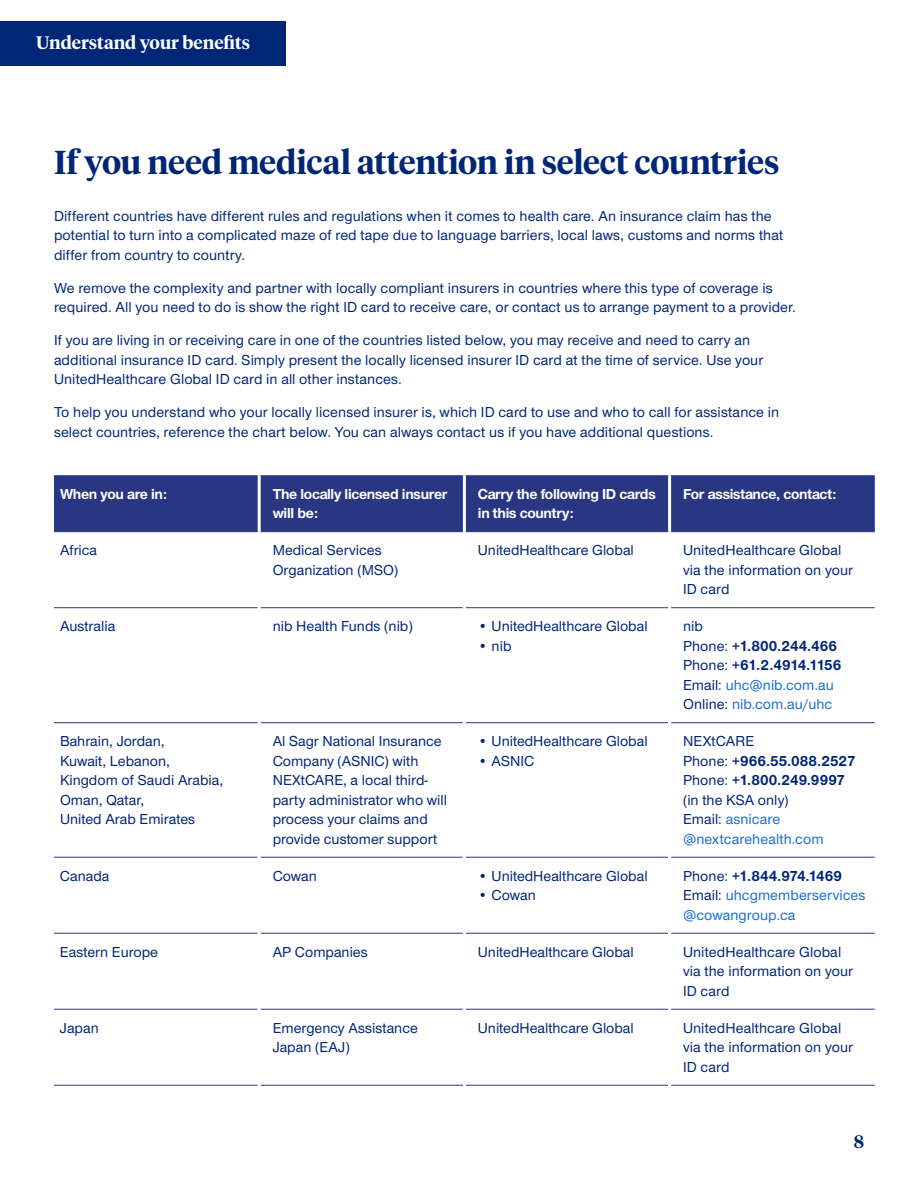
<style>
.page{position:relative;width:918px;height:1188px;background:#fff}
.page>*{position:absolute;margin:0;border:0;box-sizing:border-box;transform-origin:0 0}
.H1{font:600 33px "UHC Serif Headline";letter-spacing:-.005em;color:#002677}
.H4{font:600 18px "UHC Serif Headline";color:#fff}
.t1{font:600 18px "UHC Serif Headline";color:#002677}
.Bullet__loose_parag{font:500 15px/19.5px "UHC Sans";letter-spacing:.005em;color:#002677}
.Body{font:500 15px/19.5px "UHC Sans";color:#002677}
.Body-2{font:500 15px/19.5px "UHC Sans";letter-spacing:.005em;color:#196ecf}
.t2{font:700 15px/19.5px "UHC Sans";letter-spacing:-.02em;color:#fff}
.Body-3{font:700 15px "UHC Sans";color:#002677}
.Body-4{font:700 15px "UHC Sans";letter-spacing:-.035em;color:#002677}
.s1{font-weight:500}
.s2{color:#002677}
.s3{font-weight:700}
</style>
<div class="page">
<div style="left:0;top:21px;width:285px;height:45px;background:#002677"></div>
<div style="left:54px;top:475px;width:821px;height:56px;background:#293682"></div>
<hr style="left:54px;top:531px;width:204px;height:1px;background:#293682">
<hr style="left:261px;top:531px;width:202px;height:1px;background:#293682">
<hr style="left:466px;top:531px;width:202px;height:1px;background:#293682">
<hr style="left:671px;top:531px;width:204px;height:1px;background:#293682">
<hr style="left:54px;top:607px;width:204px;height:1px;background:#293682">
<hr style="left:261px;top:607px;width:202px;height:1px;background:#293682">
<hr style="left:466px;top:607px;width:202px;height:1px;background:#293682">
<hr style="left:671px;top:607px;width:204px;height:1px;background:#293682">
<hr style="left:54px;top:722px;width:204px;height:1px;background:#293682">
<hr style="left:261px;top:722px;width:202px;height:1px;background:#293682">
<hr style="left:466px;top:722px;width:202px;height:1px;background:#293682">
<hr style="left:671px;top:722px;width:204px;height:1px;background:#293682">
<hr style="left:54px;top:857px;width:204px;height:1px;background:#293682">
<hr style="left:261px;top:857px;width:202px;height:1px;background:#293682">
<hr style="left:466px;top:857px;width:202px;height:1px;background:#293682">
<hr style="left:671px;top:857px;width:204px;height:1px;background:#293682">
<hr style="left:54px;top:933px;width:204px;height:1px;background:#293682">
<hr style="left:261px;top:933px;width:202px;height:1px;background:#293682">
<hr style="left:466px;top:933px;width:202px;height:1px;background:#293682">
<hr style="left:671px;top:933px;width:204px;height:1px;background:#293682">
<hr style="left:54px;top:1009px;width:204px;height:1px;background:#293682">
<hr style="left:261px;top:1009px;width:202px;height:1px;background:#293682">
<hr style="left:466px;top:1009px;width:202px;height:1px;background:#293682">
<hr style="left:671px;top:1009px;width:204px;height:1px;background:#293682">
<hr style="left:54px;top:1085px;width:204px;height:1px;background:#293682">
<hr style="left:261px;top:1085px;width:202px;height:1px;background:#293682">
<hr style="left:466px;top:1085px;width:202px;height:1px;background:#293682">
<hr style="left:671px;top:1085px;width:204px;height:1px;background:#293682">
<hr style="left:258px;top:475px;width:3px;height:57px;background:#fff">
<hr style="left:463px;top:475px;width:3px;height:57px;background:#fff">
<hr style="left:668px;top:475px;width:3px;height:57px;background:#fff">
<p class="H4" style="left:36px;top:30px;width:216px">Understand your benefits</p>
<h1 class="H1" style="left:54px;top:140px;width:727px">If you need medical attention in select countries</h1>
<p class="Bullet__loose_parag" style="left:54px;top:205px;width:731px">Different countries have different rules and regulations when it comes to health care. An insurance claim has the potential to turn into a complicated maze of red tape due to language barriers, local laws, customs and norms that differ from country to country.</p>
<p class="Bullet__loose_parag" style="left:54px;top:277px;width:743px">We remove the complexity and partner with locally compliant insurers in countries where this type of coverage is required. All you need to do is show the right ID card to receive care, or contact us to arrange payment to a provider.</p>
<p class="Bullet__loose_parag" style="left:54px;top:330px;width:711px">If you are living in or receiving care in one of the countries listed below, you may receive and need to carry an additional insurance ID card. Simply present the locally licensed insurer ID card at the time of service. Use your<br>UnitedHealthcare Global ID card in all other instances.</p>
<p class="Bullet__loose_parag" style="left:54px;top:402px;width:727px">To help you understand who your locally licensed insurer is, which ID card to use and who to call for assistance in select countries, reference the chart below. You can always contact us if you have additional questions.</p>
<p class="t2" style="left:60px;top:483px;width:109px">When you are in:</p>
<p class="t2" style="left:273px;top:483px;width:176px">The locally licensed insurer will be:</p>
<p class="t2" style="left:478px;top:483px;width:179px">Carry the following ID cards in this country:</p>
<p class="t2" style="left:683px;top:483px;width:155px">For assistance, contact:</p>
<p class="Body" style="left:60px;top:540px;width:39px">Africa</p>
<p class="Body" style="left:273px;top:540px;width:110px">Medical Services</p>
<p class="Body" style="left:273px;top:559px;width:127px">Organization (MSO)</p>
<p class="Body" style="left:478px;top:540px;width:157px">UnitedHealthcare Global</p>
<p class="Body" style="left:683px;top:540px;width:171px">UnitedHealthcare Global via the information on your<br>ID card</p>
<p class="Body" style="left:60px;top:616px;width:57px">Australia</p>
<p class="Body" style="left:273px;top:616px;width:142px">nib Health Funds (nib)</p>
<p class="Body" style="left:478px;top:616px;width:171px">• UnitedHealthcare Global</p>
<p class="Body" style="left:478px;top:635px;width:35px">• nib</p>
<p class="Body" style="left:683px;top:616px;width:21px">nib</p>
<p class="Body-3" style="left:683px;top:636px;width:155px"><span class="s1">Phone:</span> +1.800.244.466</p>
<p class="Body-4" style="left:683px;top:655px;width:160px"><span class="s1">Phone:</span> +61.2.4914.1156</p>
<p class="Body-2" style="left:683px;top:674px;width:152px"><span class="s2">Email:</span> uhc@nib.com.au</p>
<p class="Body-2" style="left:683px;top:694px;width:151px"><span class="s2">Online:</span> nib.com.au/uhc</p>
<p class="Body" style="left:60px;top:731px;width:106px">Bahrain, Jordan,</p>
<p class="Body" style="left:60px;top:750px;width:111px">Kuwait, Lebanon,</p>
<p class="Body" style="left:60px;top:770px;width:165px">Kingdom of Saudi Arabia,<br>Oman, Qatar,</p>
<p class="Body" style="left:60px;top:809px;width:137px">United Arab Emirates</p>
<p class="Body" style="left:273px;top:731px;width:176px">Al Sagr National Insurance<br>Company (ASNIC) with<br>NEXtCARE, a local third&shy;party administrator who will process your claims and provide customer support</p>
<p class="Body" style="left:478px;top:731px;width:171px">• UnitedHealthcare Global</p>
<p class="Body" style="left:478px;top:750px;width:58px">• ASNIC</p>
<p class="Body" style="left:683px;top:731px;width:73px">NEXtCARE</p>
<p class="Body-3" style="left:683px;top:751px;width:174px"><span class="s1">Phone:</span> +966.55.088.2527</p>
<p class="Body" style="left:683px;top:770px;width:164px">Phone: <span class="s3">+1.800.249.9997 </span>(in the KSA only)</p>
<p class="Body-2" style="left:683px;top:809px;width:142px"><span class="s2">Email:</span> asnicare @nextcarehealth.com</p>
<p class="Body" style="left:60px;top:865px;width:51px">Canada</p>
<p class="Body" style="left:273px;top:865px;width:46px">Cowan</p>
<p class="Body" style="left:478px;top:865px;width:171px">• UnitedHealthcare Global</p>
<p class="Body" style="left:478px;top:885px;width:59px">• Cowan</p>
<p class="Body-3" style="left:683px;top:866px;width:161px"><span class="s1">Phone:</span> +1.844.974.1469</p>
<p class="Body-2" style="left:683px;top:885px;width:184px"><span class="s2">Email:</span> uhcgmemberservices @cowangroup.ca</p>
<p class="Body" style="left:60px;top:941px;width:100px">Eastern Europe</p>
<p class="Body" style="left:273px;top:941px;width:97px">AP Companies</p>
<p class="Body" style="left:478px;top:941px;width:157px">UnitedHealthcare Global</p>
<p class="Body" style="left:683px;top:941px;width:171px">UnitedHealthcare Global via the information on your<br>ID card</p>
<p class="Body" style="left:60px;top:1017px;width:40px">Japan</p>
<p class="Body" style="left:273px;top:1017px;width:147px">Emergency Assistance<br>Japan (EAJ)</p>
<p class="Body" style="left:478px;top:1017px;width:157px">UnitedHealthcare Global</p>
<p class="Body" style="left:683px;top:1017px;width:171px">UnitedHealthcare Global via the information on your<br>ID card</p>
<p class="t1" style="left:854px;top:1129px;width:12px">8</p>
</div>
